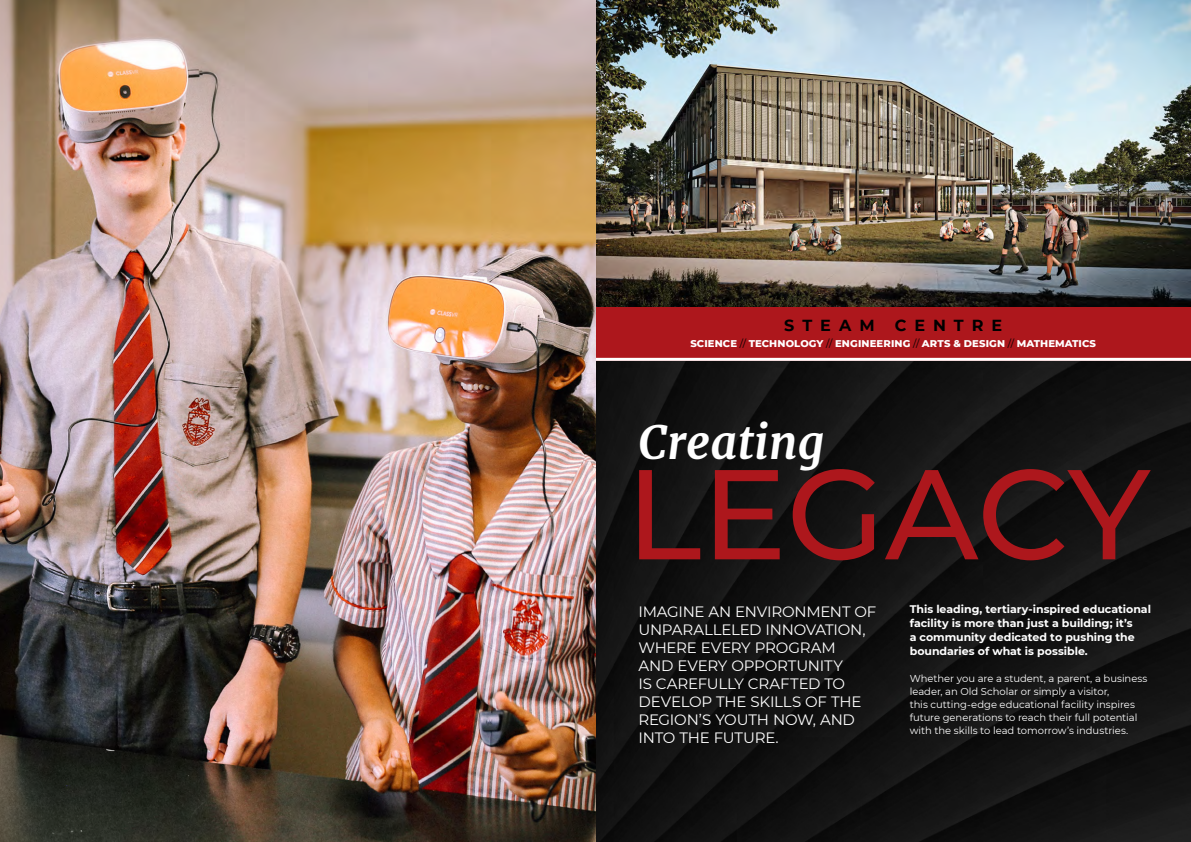
<style>
.page{position:relative;width:1191px;height:842px;background:#fff}
.page>*{position:absolute;margin:0;border:0;box-sizing:border-box;transform-origin:0 0}
.t1{font:500 127.5px "Montserrat";letter-spacing:-.005em;color:#ad171c}
.t2{font:italic 700 46.3px "Merriweather";color:#fff}
.t3{font:700 16px "Montserrat";letter-spacing:.5em;color:#000}
.t4{font:15px/18px "Montserrat";letter-spacing:-.01em;color:#fff}
.t5{font:700 11px/14px "Montserrat";letter-spacing:-.005em;color:#fff}
.t6{font:10px/13px "Montserrat";letter-spacing:-.005em;color:#fff}
.t7{font:800 10px "Montserrat";letter-spacing:.01em;color:#fff}
.s1{font-weight:400;color:#000}
</style>
<div class="page">
<img style="left:595px;top:361px;width:596px;height:481px">
<div style="left:595px;top:306px;width:596px;height:55px;background:#ad171c"></div>
<hr style="left:595px;top:358px;width:596px;height:3px;background:#fff">
<img style="left:595px;top:0;width:596px;height:307px">
<img style="left:0;top:0;width:595px;height:842px">
<h3 class="t3" style="left:784px;top:313px;width:92px">STEAM</h3>
<h3 class="t3" style="left:894px;top:313px;width:109px">CENTRE</h3>
<p class="t7" style="left:690px;top:336px;width:407px">SCIENCE <span class="s1">//</span> TECHNOLOGY <span class="s1">//</span> ENGINEERING <span class="s1">//</span> ARTS &amp; DESIGN <span class="s1">//</span> MATHEMATICS</p>
<h2 class="t2" style="left:638px;top:411px;width:188px">Creating</h2>
<h1 class="t1" style="left:626px;top:425px;width:526px">LEGACY</h1>
<h3 class="t4" style="left:638px;top:602px;width:239px">IMAGINE AN ENVIRONMENT OF<br>UNPARALLELED INNOVATION,<br>WHERE EVERY PROGRAM<br>AND EVERY OPPORTUNITY<br>IS CAREFULLY CRAFTED TO<br>DEVELOP THE SKILLS OF THE<br>REGION’S YOUTH NOW, AND<br>INTO THE FUTURE.</h3>
<p class="t5" style="left:909px;top:602px;width:243px">This leading, tertiary-inspired educational facility is more than just a building; it’s<br>a community dedicated to pushing the boundaries of what is possible.</p>
<p class="t6" style="left:909px;top:672px;width:239px">Whether you are a student, a parent, a business leader, an Old Scholar or simply a visitor,<br>this cutting-edge educational facility inspires future generations to reach their full potential with the skills to lead tomorrow’s industries.</p>
</div>
